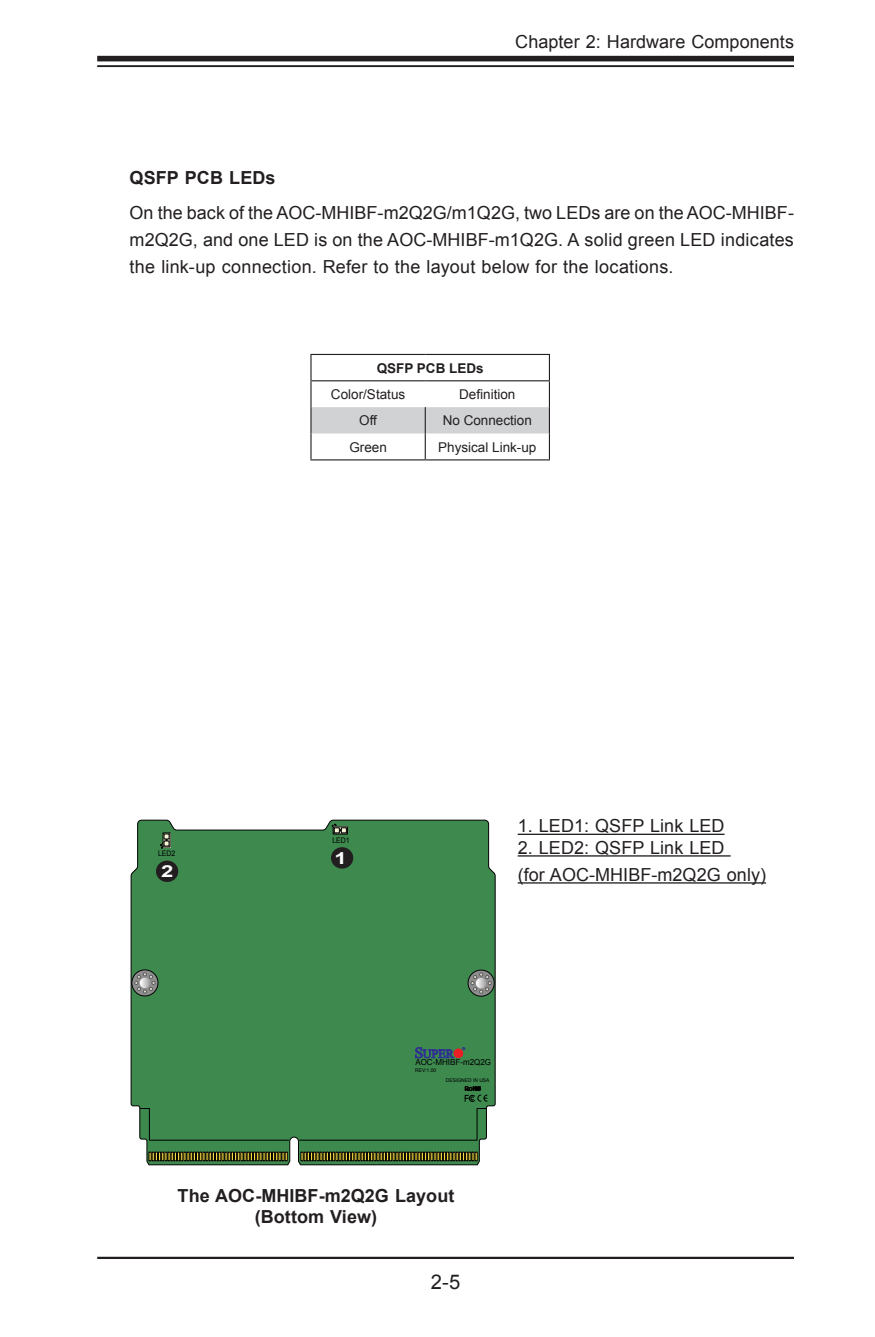
<style>
.page{position:relative;width:875px;height:1337px;background:#fff}
.page>*{position:absolute;margin:0;border:0;box-sizing:border-box;transform-origin:0 0}
.t1{font:20.25px "Arial";color:#231f20}
.sm_Body_text{font:18px/27px "Arial";letter-spacing:.01em;color:#231f20;text-align:justify}
.sm_image_pointer_lef{font:18px/27px "Arial";letter-spacing:.005em;color:#231f20}
.sm_image_pointer_cen{font:700 18px/21.6px "Arial";letter-spacing:.005em;color:#231f20;text-align:center}
.sm_Subhead_5_-_table{font:700 18px "Arial";letter-spacing:.005em;color:#231f20}
.t2{font:700 16.43px "Arial";color:#fbfdfe;scale:1.34 1}
.sm_table_text_small{font:13.5px "Arial";color:#231f20}
.sm_table_title_small{font:13.5px "Arial";color:#231f20}
.sm_table_title_small-2{font:700 13.5px "Arial";color:#231f20}
.t3{font:8.33px "Arial";color:#000}
.t4{font:7.65px "Arial";color:#000;scale:.9 1}
.t5{font:5.17px "Arial";color:#000}
</style>
<div class="page">
<div style="left:97px;top:56px;width:697px;height:5px;background:#231f20"></div>
<hr style="left:97px;top:65px;width:697px;height:2px;background:#231f20">
<hr style="left:97px;top:1256px;width:697px;height:3px;background:#231f20">
<hr style="left:310px;top:354px;width:115px;height:1px;background:#231f20">
<hr style="left:425px;top:354px;width:125px;height:1px;background:#231f20">
<hr style="left:310px;top:459px;width:115px;height:1px;background:#231f20">
<hr style="left:425px;top:459px;width:125px;height:1px;background:#231f20">
<svg style="left:310px;top:355px;width:240px;height:104px"></svg>
<hr style="left:518px;top:833px;width:206px;height:2px;background:#231f20">
<hr style="left:518px;top:855px;width:213px;height:1px;background:#231f20">
<hr style="left:518px;top:882px;width:248px;height:1px;background:#231f20">
<svg style="left:131px;top:819px;width:364px;height:346px;background:#438851"></svg>
<div style="left:331px;top:847px;width:22px;height:21px;background:#221e20;border-radius:50%"></div>
<div style="left:156px;top:860px;width:22px;height:22px;background:#221e20;border-radius:50%"></div>
<p class="sm_Body_text" style="left:515px;top:28px;width:280px">Chapter 2: Hardware Components</p>
<p class="sm_Subhead_5_-_table" style="left:130px;top:166px;width:147px">QSFP PCB LEDs</p>
<p class="sm_Body_text" style="left:130px;top:199px;width:666px">On the back of the AOC-MHIBF-m2Q2G/m1Q2G, two LEDs are on the AOC-MHIBF&shy;m2Q2G, and one LED is on the AOC-MHIBF-m1Q2G. A solid green LED indicates the link-up connection. Refer to the layout below for the locations.</p>
<p class="t4" style="left:158px;top:848px;width:21px">LED2</p>
<p class="t2" style="left:161px;top:860px;width:11px">2</p>
<p class="sm_table_title_small-2" style="left:377px;top:359px;width:109px">QSFP PCB LEDs</p>
<p class="sm_table_title_small" style="left:331px;top:385px;width:76px">Color/Status</p>
<p class="sm_table_title_small" style="left:459px;top:385px;width:58px">Definition</p>
<p class="sm_table_text_small" style="left:359px;top:412px;width:19px">Off</p>
<p class="sm_table_text_small" style="left:443px;top:412px;width:91px">No Connection</p>
<p class="sm_table_text_small" style="left:349px;top:438px;width:39px">Green</p>
<p class="sm_table_text_small" style="left:438px;top:438px;width:100px">Physical Link-up</p>
<p class="t4" style="left:332px;top:835px;width:21px">LED1</p>
<p class="t2" style="left:334px;top:847px;width:11px">1</p>
<p class="sm_image_pointer_lef" style="left:518px;top:812px;width:208px">1. LED1: QSFP Link LED</p>
<p class="sm_image_pointer_lef" style="left:518px;top:834px;width:250px">2. LED2: QSFP Link LED<br>(for AOC-MHIBF-m2Q2G only)</p>
<p class="t3" style="left:415px;top:1057px;width:77px">AOC-MHIBF-m2Q2G</p>
<p class="t5" style="left:415px;top:1066px;width:22px">REV:1.00</p>
<p class="t5" style="left:446px;top:1077px;width:45px">DESIGNED IN USA</p>
<p class="sm_image_pointer_cen" style="left:178px;top:1185px;width:278px">The AOC-MHIBF-m2Q2G Layout (Bottom View)</p>
<p class="t1" style="left:431px;top:1268px;width:31px">2-5</p>
</div>
